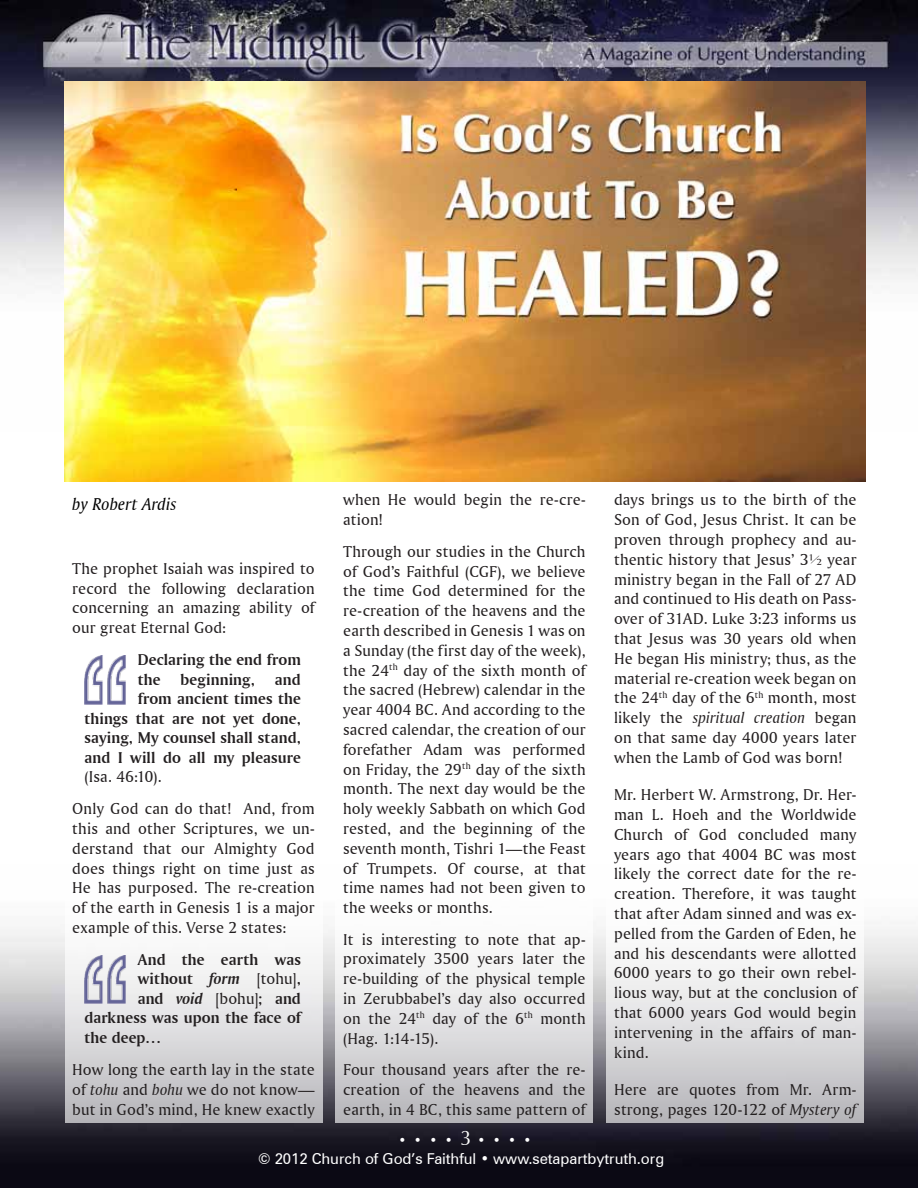
<style>
.page{position:relative;width:918px;height:1188px;background:#fff}
.page>*{position:absolute;margin:0;border:0;box-sizing:border-box;transform-origin:0 0}
.t1{font:18px "Amerigo BT Italic A";letter-spacing:.005em;color:#000}
.t2{font:16.5px/19.8px "Amerigo BT Roman A";letter-spacing:.01em;color:#231f20;text-align:justify}
.t3{font:16.5px/19.5px "Amerigo BT Bold A";letter-spacing:.005em;color:#231f20;text-align:right}
.t4{font:16.5px "Amerigo BT Italic A";letter-spacing:.005em;color:#231f20}
.t5{font:15px "Zurich BT";letter-spacing:-.005em;color:#fff}
.t6{font:13.5px "Zapf Humanist 601 BT";color:#fff}
.s1{font-family:"Amerigo BT Bold Italic A"}
.s2{font-family:"Amerigo BT Roman A"}
.s3{font-family:"Amerigo BT Italic A"}
.s4{font-size:21px}
</style>
<div class="page">
<img style="left:0;top:929px;width:918px;height:259px">
<img style="left:0;top:0;width:918px;height:432px">
<svg style="left:607px;top:929px;width:257px;height:194px"></svg>
<svg style="left:336px;top:929px;width:257px;height:194px"></svg>
<svg style="left:65px;top:655px;width:257px;height:468px"></svg>
<img style="left:85px;top:656px;width:52px;height:48px">
<img style="left:85px;top:955px;width:52px;height:49px">
<img style="left:64px;top:81px;width:801px;height:401px">
<p class="t1" style="left:72px;top:493px;width:106px">by Robert Ardis</p>
<p class="t2" style="left:72px;top:558px;width:244px">The prophet Isaiah was inspired to record the following declaration concerning an amazing ability of our great Eternal God:</p>
<p class="t3" style="left:85px;top:649px;width:218px">Declaring the end from<br>the beginning, and<br>from ancient times the<br>things that are not yet done, saying, My counsel shall stand, and I will do all my pleasure</p>
<p class="t2" style="left:72px;top:760px;width:244px;line-height:32.1px;text-indent:12px">(Isa. 46:10).<br>Only God can do that! And, from</p>
<p class="t2" style="left:72px;top:818px;width:244px">this and other Scriptures, we un&shy;derstand that our Almighty God does things right on time just as He has purposed. The re-creation of the earth in Genesis 1 is a major example of this. Verse 2 states:</p>
<p class="t3" style="left:138px;top:949px;width:165px">And the earth was</p>
<p class="t3" style="left:138px;top:969px;width:165px">without <span class="s1">form</span> <span class="s2">[tohu]</span>,</p>
<p class="t3" style="left:138px;top:988px;width:165px">and <span class="s1">void</span> <span class="s2">[bohu]</span>; and</p>
<p class="t3" style="left:85px;top:1008px;width:218px">darkness was upon the face of</p>
<p class="t3" style="left:85px;top:1027px;width:78px">the deep…</p>
<p class="t2" style="left:72px;top:1059px;width:244px">How long the earth lay in the state of <span class="s3">tohu</span> and <span class="s3">bohu</span> we do not know— but in God’s mind, He knew exactly</p>
<p class="t2" style="left:343px;top:490px;width:244px">when He would begin the re-cre&shy;ation!</p>
<p class="t2" style="left:343px;top:541px;width:244px">Through our studies in the Church of God’s Faithful (CGF), we believe the time God determined for the re-creation of the heavens and the earth described in Genesis 1 was on a Sunday (the first day of the week), the 24<sup>th</sup> day of the sixth month of the sacred (Hebrew) calendar in the year 4004 BC. And according to the sacred calendar, the creation of our forefather Adam was performed on Friday, the 29<sup>th</sup> day of the sixth month. The next day would be the holy weekly Sabbath on which God rested, and the beginning of the seventh month, Tishri 1—the Feast of Trumpets. Of course, at that time names had not been given to the weeks or months.</p>
<p class="t2" style="left:343px;top:929px;width:244px">It is interesting to note that ap&shy;proximately 3500 years later the re-building of the physical temple in Zerubbabel’s day also occurred on the 24<sup>th</sup> day of the 6<sup>th</sup> month (Hag. 1:14-15).</p>
<p class="t2" style="left:343px;top:1059px;width:244px">Four thousand years after the re&shy;creation of the heavens and the earth, in 4 BC, this same pattern of</p>
<p class="t2" style="left:614px;top:490px;width:244px">days brings us to the birth of the Son of God, Jesus Christ. It can be proven through prophecy and au&shy;thentic history that Jesus’ 3½ year ministry began in the Fall of 27 AD and continued to His death on Pass&shy;over of 31AD. Luke 3:23 informs us that Jesus was 30 years old when He began His ministry; thus, as the material re-creation week began on the 24<sup>th</sup> day of the 6<sup>th</sup> month, most</p>
<p class="t4" style="left:614px;top:708px;width:244px"><span class="s2">likely the</span> spiritual creation <span class="s2">began</span></p>
<p class="t2" style="left:614px;top:727px;width:244px">on that same day 4000 years later when the Lamb of God was born!</p>
<p class="t2" style="left:614px;top:784px;width:244px">Mr. Herbert W. Armstrong, Dr. Her&shy;man L. Hoeh and the Worldwide Church of God concluded many years ago that 4004 BC was most likely the correct date for the re&shy;creation. Therefore, it was taught that after Adam sinned and was ex&shy;pelled from the Garden of Eden, he and his descendants were allotted 6000 years to go their own rebel&shy;lious way, but at the conclusion of that 6000 years God would begin intervening in the affairs of man&shy;kind.</p>
<p class="t2" style="left:614px;top:1079px;width:244px">Here are quotes from Mr. Arm&shy;strong, pages 120-122 of <span class="s3">Mystery of</span></p>
<p class="t6" style="left:399px;top:1132px;width:134px">• • • • <span class="s4">3</span> • • • •</p>
<p class="t5" style="left:258px;top:1148px;width:408px">© 2012 Church of God’s Faithful • www.setapartbytruth.org</p>
</div>
